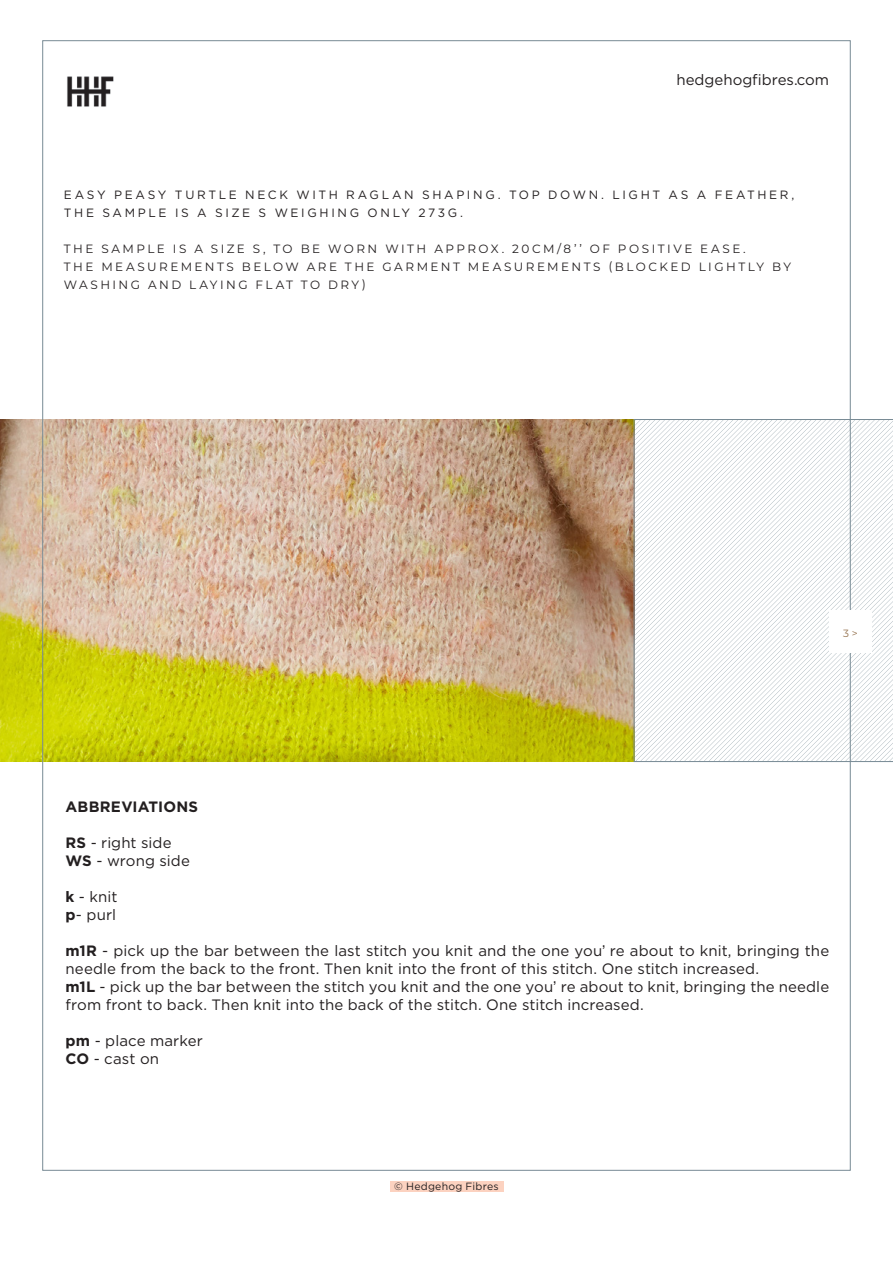
<style>
.page{position:relative;width:893px;height:1263px;background:#fff}
.page>*{position:absolute;margin:0;border:0;box-sizing:border-box;transform-origin:0 0}
.T1_-_Left{font:15px/18px "Gotham";letter-spacing:.005em;color:#231f20}
.T1_-_Left-2{font:700 15px "Gotham";letter-spacing:.01em;color:#231f20}
.H2_-_Center{font:12px/18px "Montserrat";letter-spacing:.21em;color:#231f20}
.H2_-_Center-2{font:12px/18px "Gotham";letter-spacing:.22em;color:#231f20}
.t1{font:10.5px "Gotham";letter-spacing:.025em;color:#231f20}
.t2{font:10.5px "Montserrat";color:#95724e}
.s1{font-weight:700}
</style>
<div class="page">
<img style="left:0;top:419px;width:634px;height:342px">
<svg style="left:634px;top:419px;width:259px;height:343px"></svg>
<img style="left:67px;top:76px;width:47px;height:31px">
<div style="left:390px;top:1181px;width:113px;height:11px;background:#fcd2c0"></div>
<div style="left:829px;top:610px;width:43px;height:43px;background:#fff"></div>
<p class="T1_-_Left" style="left:676px;top:71px;width:154px">hedgehogfibres.com</p>
<p class="H2_-_Center-2" style="left:64px;top:186px;width:732px">EASY PEASY TURTLE NECK WITH RAGLAN SHAPING. TOP DOWN. LIGHT AS A FEATHER,<br>THE SAMPLE IS A SIZE S WEIGHING ONLY 273G.</p>
<p class="H2_-_Center" style="left:64px;top:240px;width:683px">THE SAMPLE IS A SIZE S, TO BE WORN WITH APPROX. 20CM/8’’ OF POSITIVE EASE.</p>
<p class="H2_-_Center" style="left:64px;top:258px;width:729px">THE MEASUREMENTS BELOW ARE THE GARMENT MEASUREMENTS (BLOCKED LIGHTLY BY<br>WASHING AND LAYING FLAT TO DRY)</p>
<p class="t2" style="left:843px;top:626px;width:16px">3 &gt;</p>
<p class="T1_-_Left-2" style="left:66px;top:797px;width:134px">ABBREVIATIONS</p>
<p class="T1_-_Left" style="left:66px;top:833px;width:107px"><span class="s1">RS</span> - right side</p>
<p class="T1_-_Left" style="left:66px;top:851px;width:126px"><span class="s1">WS</span> - wrong side</p>
<p class="T1_-_Left" style="left:66px;top:887px;width:53px"><span class="s1">k</span> - knit</p>
<p class="T1_-_Left" style="left:66px;top:905px;width:52px"><span class="s1">p</span>- purl</p>
<p class="T1_-_Left" style="left:66px;top:941px;width:765px"><span class="s1">m1R</span> - pick up the bar between the last stitch you knit and the one you’re about to knit, bringing the needle from the back to the front. Then knit into the front of this stitch. One stitch increased.</p>
<p class="T1_-_Left" style="left:66px;top:977px;width:765px"><span class="s1">m1L</span> - pick up the bar between the stitch you knit and the one you’re about to knit, bringing the needle from front to back. Then knit into the back of the stitch. One stitch increased.</p>
<p class="T1_-_Left" style="left:66px;top:1031px;width:139px"><span class="s1">pm</span> - place marker</p>
<p class="T1_-_Left" style="left:66px;top:1049px;width:95px"><span class="s1">CO</span> - cast on</p>
<p class="t1" style="left:394px;top:1180px;width:106px">© Hedgehog Fibres</p>
</div>
